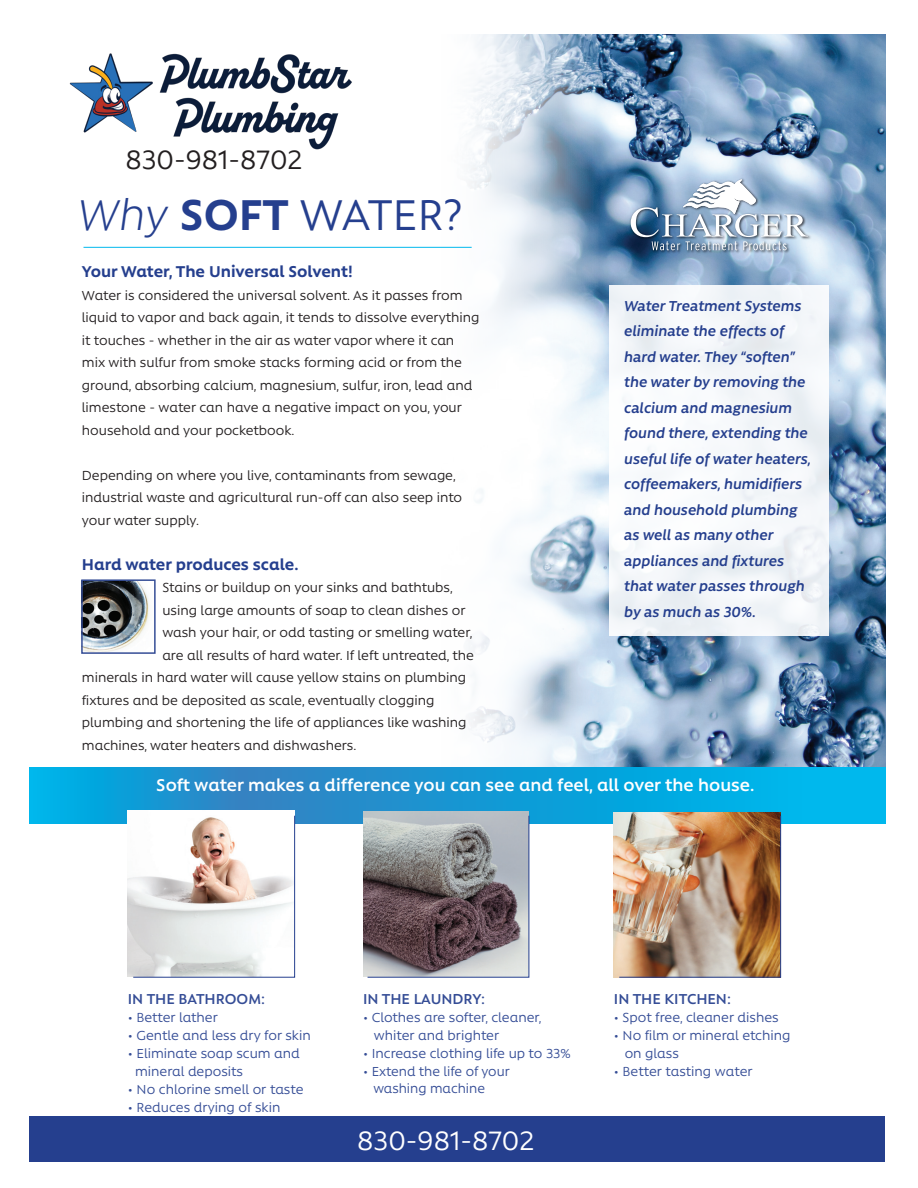
<style>
.page{position:relative;width:918px;height:1188px;background:#fff}
.page>*{position:absolute;margin:0;border:0;box-sizing:border-box;transform-origin:0 0}
.t1{font:49.5px "Rawson Alt";letter-spacing:-.01em;color:#253f8e}
.t2{font:30.6px "Rawson Alt";color:#231f20}
.t3{font:30.6px "Rawson Alt";color:#fff}
.t4{font:600 19.5px "Rawson Alt";color:#fff}
.t5{font:700 18px "Rawson Alt";color:#253f8e}
.t6{font:italic 600 16.5px/25.5px "Rawson Alt";color:#253f8e}
.t7{font:600 16.5px "Rawson Alt";color:#354d96}
.t8{font:15px/22.5px "Rawson Alt";color:#231f20}
.t9{font:15px/18px "Rawson Alt";color:#354d96}
.s1{font-weight:300;font-style:italic}
.s2{font-weight:700}
</style>
<div class="page">
<img style="left:599px;top:34px;width:286px;height:733px">
<svg style="left:432px;top:34px;width:167px;height:733px"></svg>
<svg style="left:30px;top:767px;width:855px;height:56px;background:#11a0d9"></svg>
<div style="left:30px;top:1116px;width:855px;height:45px;background:#253f8e"></div>
<img style="left:629px;top:160px;width:183px;height:95px">
<svg style="left:631px;top:179px;width:177px;height:71px;background:#99b0c7"></svg>
<hr style="left:84px;top:247px;width:388px;height:1px;background:#00b8ed">
<img style="left:128px;top:811px;width:166px;height:166px">
<img style="left:84px;top:582px;width:65px;height:69px">
<div style="left:81px;top:579px;width:75px;height:75px;border:2px solid #354d96"></div>
<div style="left:610px;top:285px;width:219px;height:351px;background:#f5f7fa"></div>
<img style="left:363px;top:812px;width:165px;height:164px">
<img style="left:614px;top:812px;width:166px;height:166px">
<svg style="left:133px;top:815px;width:162px;height:163px"></svg>
<svg style="left:367px;top:815px;width:163px;height:163px;background:#867f83"></svg>
<img style="left:619px;top:815px;width:162px;height:163px">
<img style="left:69px;top:53px;width:283px;height:97px">
<h2 class="t2" style="left:125px;top:144px;width:179px">830-981-8702</h2>
<h1 class="t1" style="left:78px;top:189px;width:387px"><span class="s1">Why</span> <span class="s2">SOFT</span> WATER?</h1>
<p class="t5" style="left:82px;top:262px;width:272px">Your Water, The Universal Solvent!</p>
<p class="t8" style="left:82px;top:284px;width:399px">Water is considered the universal solvent. As it passes from liquid to vapor and back again, it tends to dissolve everything it touches - whether in the air as water vapor where it can mix with sulfur from smoke stacks forming acid or from the ground, absorbing calcium, magnesium, sulfur, iron, lead and limestone - water can have a negative impact on you, your household and your pocketbook.</p>
<p class="t8" style="left:82px;top:464px;width:382px">Depending on where you live, contaminants from sewage, industrial waste and agricultural run-off can also seep into your water supply.</p>
<p class="t5" style="left:82px;top:554px;width:218px">Hard water produces scale.</p>
<p class="t8" style="left:162px;top:576px;width:292px">Stains or buildup on your sinks and bathtubs,</p>
<p class="t8" style="left:162px;top:599px;width:305px">using large amounts of soap to clean dishes or</p>
<p class="t8" style="left:162px;top:621px;width:311px">wash your hair, or odd tasting or smelling water,</p>
<p class="t8" style="left:162px;top:644px;width:313px">are all results of hard water. If left untreated, the</p>
<p class="t8" style="left:82px;top:666px;width:386px">minerals in hard water will cause yellow stains on plumbing</p>
<p class="t8" style="left:82px;top:689px;width:354px">fixtures and be deposited as scale, eventually clogging</p>
<p class="t8" style="left:82px;top:711px;width:386px">plumbing and shortening the life of appliances like washing</p>
<p class="t8" style="left:82px;top:734px;width:276px">machines, water heaters and dishwashers.</p>
<h3 class="t4" style="left:156px;top:775px;width:600px">Soft water makes a difference you can see and feel, all over the house.</h3>
<p class="t6" style="left:624px;top:293px;width:188px">Water Treatment Systems eliminate the effects of hard water. They “soften” the water by removing the calcium and magnesium found there, extending the useful life of water heaters, coffeemakers, humidifiers and household plumbing as well as many other appliances and fixtures that water passes through by as much as 30%.</p>
<p class="t7" style="left:128px;top:990px;width:139px">IN THE BATHROOM:</p>
<p class="t9" style="left:128px;top:1008px;width:92px">• Better lather</p>
<p class="t9" style="left:128px;top:1026px;width:184px">• Gentle and less dry for skin</p>
<p class="t9" style="left:135px;top:1044px;width:166px;text-indent:-7px">• Eliminate soap scum and mineral deposits</p>
<p class="t9" style="left:128px;top:1080px;width:177px">• No chlorine smell or taste</p>
<p class="t9" style="left:128px;top:1098px;width:154px">• Reduces drying of skin</p>
<p class="t7" style="left:363px;top:990px;width:123px">IN THE LAUNDRY:</p>
<p class="t9" style="left:374px;top:1008px;width:169px;text-indent:-11px">• Clothes are softer, cleaner, whiter and brighter</p>
<p class="t9" style="left:363px;top:1044px;width:209px">• Increase clothing life up to 33%</p>
<p class="t9" style="left:373px;top:1062px;width:138px;text-indent:-10px">• Extend the life of your washing machine</p>
<h2 class="t3" style="left:357px;top:1125px;width:179px">830-981-8702</h2>
<p class="t7" style="left:614px;top:990px;width:119px">IN THE KITCHEN:</p>
<p class="t9" style="left:614px;top:1008px;width:166px">• Spot free, cleaner dishes</p>
<p class="t9" style="left:625px;top:1026px;width:167px;text-indent:-11px">• No film or mineral etching on glass</p>
<p class="t9" style="left:614px;top:1062px;width:140px">• Better tasting water</p>
</div>
